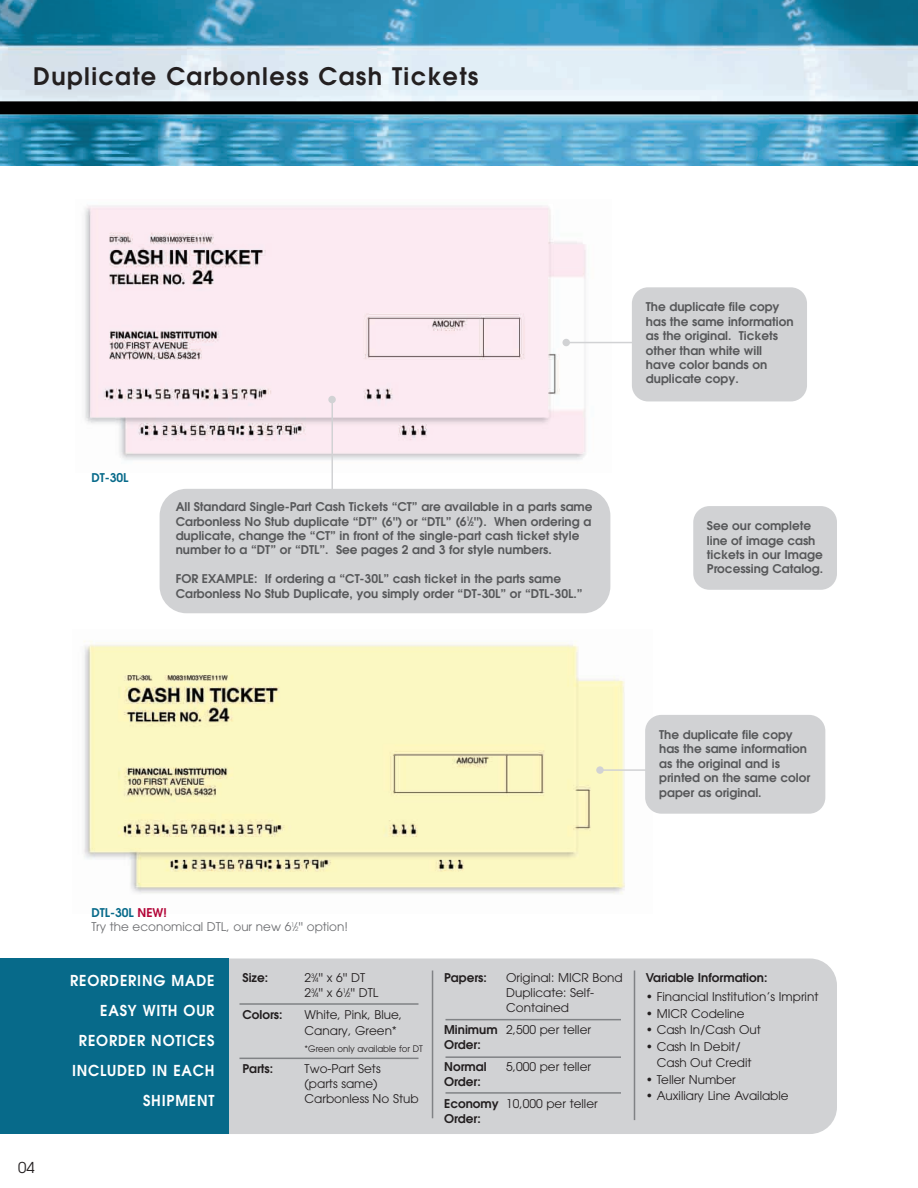
<style>
.page{position:relative;width:918px;height:1188px;background:#fff}
.page>*{position:absolute;margin:0;border:0;box-sizing:border-box;transform-origin:0 0}
.t1{font:600 24px "Avant Garde";letter-spacing:.055em;color:#231f20}
.t2{font:600 15px/30px "Avant Garde";letter-spacing:.055em;color:#fff;text-align:right;scale:.95 1}
.t3{font:15px "Avant Garde";color:#231f20}
.t4{font:600 12px/14.4px "Avant Garde";color:#57585a}
.t5{font:12px/15px "Avant Garde";color:#231f20}
.t6{font:600 12px "Avant Garde";color:#231f20}
.t7{font:12px/14.4px "Avant Garde";color:#6c6d70}
.t8{font:600 12px "Avant Garde";color:#076a8a}
.t9{font:9px "Avant Garde";color:#231f20;scale:.96 1}
.s1{font-size:6px}
.s2{font-weight:600;color:#076a8a}
.s3{font-weight:600;color:#b30437}
.s4{font-weight:600}
</style>
<div class="page">
<img style="left:0;top:0;width:918px;height:166px">
<div style="left:85px;top:958px;width:752px;height:176px;background:#d1d2d4;border-radius:27px"></div>
<hr style="left:432px;top:970px;width:1px;height:148px;background:#808285">
<hr style="left:239px;top:1003px;width:179px;height:2px;background:#808285">
<hr style="left:239px;top:1058px;width:179px;height:1px;background:#808285">
<hr style="left:446px;top:1019px;width:175px;height:1px;background:#808285">
<hr style="left:446px;top:1056px;width:175px;height:2px;background:#808285">
<hr style="left:446px;top:1092px;width:175px;height:2px;background:#808285">
<div style="left:160px;top:489px;width:450px;height:124px;background:#d1d2d4;border-radius:27px"></div>
<div style="left:0;top:958px;width:230px;height:176px;background:#076a8a"></div>
<hr style="left:634px;top:971px;width:1px;height:149px;background:#808285">
<img style="left:84px;top:205px;width:528px;height:256px">
<img style="left:84px;top:641px;width:564px;height:253px">
<div style="left:645px;top:715px;width:180px;height:99px;background:#d1d2d4;border-radius:16px"></div>
<hr style="left:601px;top:769px;width:63px;height:2px;background:#d1d2d4">
<div style="left:596px;top:766px;width:8px;height:8px;background:#d1d2d4;border-radius:50%"></div>
<div style="left:632px;top:287px;width:175px;height:114px;background:#d1d2d4;border-radius:16px"></div>
<hr style="left:567px;top:342px;width:72px;height:1px;background:#d1d2d4">
<div style="left:562px;top:339px;width:8px;height:7px;background:#d1d2d4;border-radius:50%"></div>
<hr style="left:331px;top:400px;width:2px;height:96px;background:#d1d2d4">
<div style="left:328px;top:396px;width:8px;height:7px;background:#d1d2d4;border-radius:50%"></div>
<div style="left:693px;top:506px;width:144px;height:84px;background:#d1d2d4;border-radius:16px"></div>
<h1 class="t1" style="left:33px;top:67px;width:447px">Duplicate Carbonless Cash Tickets</h1>
<p class="t8" style="left:91px;top:473px;width:39px">DT-30L</p>
<p class="t4" style="left:176px;top:501px;width:418px">All Standard Single-Part Cash Tickets “CT” are available in a parts same Carbonless No Stub duplicate “DT” (6'') or “DTL” (6<sup>1</sup>⁄<span class="s1">2</span>''). When ordering a duplicate, change the “CT” in front of the single-part cash ticket style number to a “DT” or “DTL”. See pages 2 and 3 for style numbers.</p>
<p class="t4" style="left:176px;top:573px;width:408px">FOR EXAMPLE: If ordering a “CT-30L” cash ticket in the parts same<br>Carbonless No Stub Duplicate, you simply order “DT-30L” or “DTL-30L.”</p>
<p class="t4" style="left:646px;top:301px;width:149px">The duplicate file copy has the same information as the original. Tickets other than white will have color bands on duplicate copy.</p>
<p class="t4" style="left:707px;top:520px;width:118px">See our complete line of image cash tickets in our Image<br>Processing Catalog.</p>
<p class="t4" style="left:659px;top:728px;width:153px">The duplicate file copy has the same information as the original and is printed on the same color paper as original.</p>
<p class="t3" style="left:18px;top:1161px;width:18px">04</p>
<p class="t7" style="left:91px;top:906px;width:258px"><span class="s2">DTL-30L</span> <span class="s3">NEW!<br></span>Try the economical DTL, our new 6<sup>1</sup>⁄<span class="s1">2</span>'' option!</p>
<p class="t2" style="left:70px;top:967px;width:153px">REORDERING MADE<br>EASY WITH OUR<br>REORDER NOTICES<br>INCLUDED IN EACH<br>SHIPMENT</p>
<p class="t6" style="left:242px;top:974px;width:27px">Size:</p>
<p class="t5" style="left:305px;top:972px;width:75px;line-height:14.4px">2<sup>3</sup>⁄<span class="s1">4</span>'' x 6'' DT<br>2<sup>3</sup>⁄<span class="s1">4</span>'' x 6<sup>1</sup>⁄<span class="s1">2</span>'' DTL</p>
<p class="t6" style="left:242px;top:1010px;width:42px">Colors:</p>
<p class="t5" style="left:305px;top:1007px;width:99px;line-height:16.5px">White, Pink, Blue,<br>Canary, Green*</p>
<p class="t9" style="left:305px;top:1045px;width:125px">*Green only available for DT</p>
<p class="t6" style="left:242px;top:1064px;width:32px">Parts:</p>
<p class="t5" style="left:305px;top:1063px;width:116px">Two-Part Sets<br>(parts same)<br>Carbonless No Stub</p>
<p class="t6" style="left:444px;top:974px;width:44px">Papers:</p>
<p class="t5" style="left:506px;top:972px;width:118px">Original: MICR Bond<br>Duplicate: Self-<br>Contained</p>
<p class="t5" style="left:444px;top:1023px;width:148px"><span class="s4">Minimum</span> 2,500 per teller<br><span class="s4">Order:</span></p>
<p class="t6" style="left:444px;top:1062px;width:44px">Normal</p>
<p class="t5" style="left:506px;top:1060px;width:86px">5,000 per teller</p>
<p class="t5" style="left:444px;top:1072px;width:155px;line-height:21.8px"><span class="s4">Order:<br>Economy</span> 10,000 per teller</p>
<p class="t6" style="left:444px;top:1114px;width:38px">Order:</p>
<p class="t6" style="left:646px;top:974px;width:123px">Variable Information:</p>
<p class="t5" style="left:646px;top:990px;width:174px">• Financial Institution’s Imprint</p>
<p class="t5" style="left:646px;top:1007px;width:100px">• MICR Codeline</p>
<p class="t5" style="left:646px;top:1023px;width:117px">• Cash In/Cash Out</p>
<p class="t5" style="left:657px;top:1039px;width:96px;line-height:16.5px;text-indent:-11px">• Cash In Debit/<br>Cash Out Credit</p>
<p class="t5" style="left:646px;top:1073px;width:92px">• Teller Number</p>
<p class="t5" style="left:646px;top:1089px;width:144px">• Auxiliary Line Available</p>
</div>
